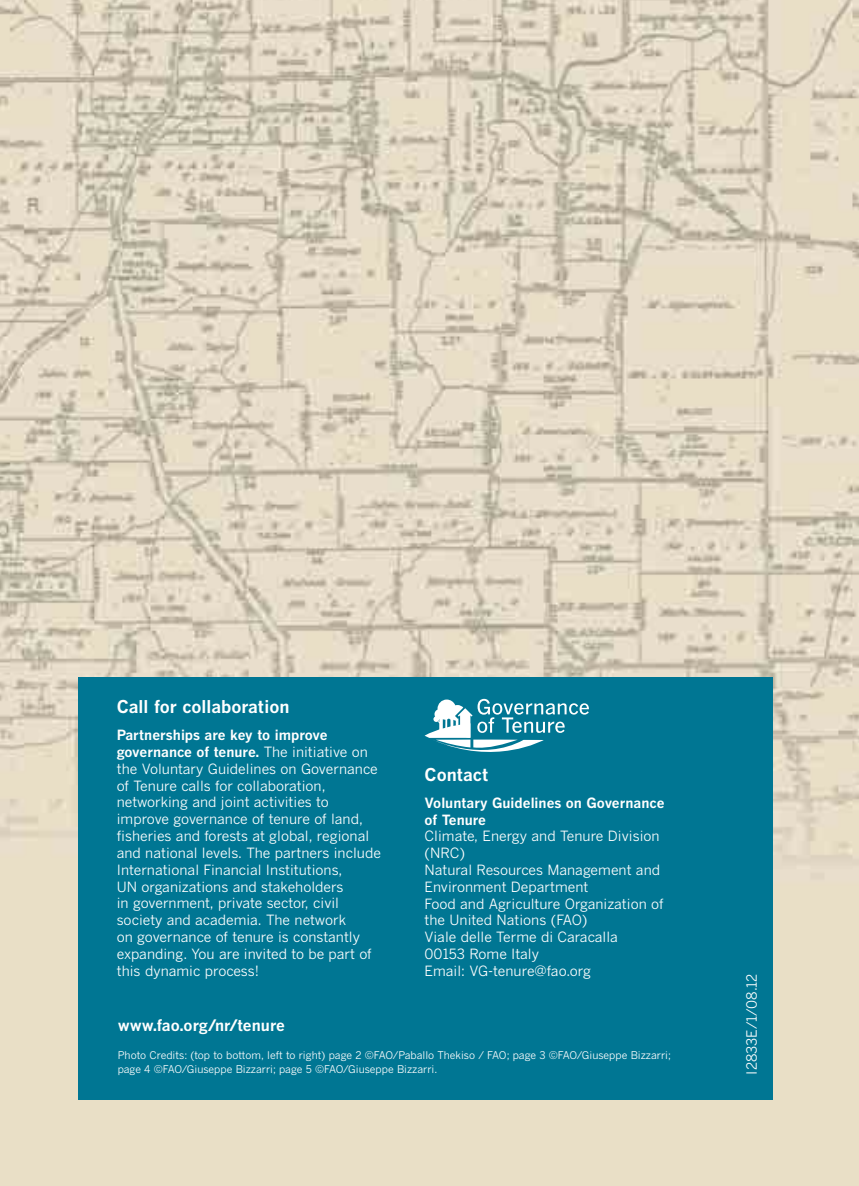
<style>
.page{position:relative;width:859px;height:1186px;background:#fff}
.page>*{position:absolute;margin:0;border:0;box-sizing:border-box;transform-origin:0 0}
.t1{font:700 17.5px "Benton Gothic";color:#fff}
.t2{font:700 15.75px "Benton Gothic";color:#fff}
.t3{font:14px/16.8px "Benton Gothic";color:#fff}
.t4{font:700 14px/16.8px "Benton Gothic";color:#fff}
.t5{font:10.5px/14px "Benton Gothic";color:#fff}
.s1{font-weight:700}
</style>
<div class="page">
<img style="left:0;top:0;width:858px;height:1185px">
<div style="left:78px;top:677px;width:694px;height:422px;background:#007693"></div>
<svg style="left:424px;top:698px;width:164px;height:54px"></svg>
<p class="t1" style="left:117px;top:700px;width:174px">Call for collaboration</p>
<p class="t3" style="left:117px;top:727px;width:266px"><span class="s1">Partnerships are key to improve governance of tenure.</span> The initiative on the Voluntary Guidelines on Governance of Tenure calls for collaboration, networking and joint activities to improve governance of tenure of land, fisheries and forests at global, regional and national levels. The partners include International Financial Institutions,<br>UN organizations and stakeholders<br>in government, private sector, civil society and academia. The network<br>on governance of tenure is constantly expanding. You are invited to be part of this dynamic process!</p>
<p class="t1" style="left:424px;top:768px;width:65px">Contact</p>
<p class="t4" style="left:424px;top:795px;width:241px">Voluntary Guidelines on Governance of Tenure</p>
<p class="t3" style="left:424px;top:829px;width:240px">Climate, Energy and Tenure Division (NRC)<br>Natural Resources Management and<br>Environment Department<br>Food and Agriculture Organization of the United Nations (FAO)<br>Viale delle Terme di Caracalla<br>00153 Rome Italy<br>Email: VG-tenure@fao.org</p>
<p class="t2" style="left:118px;top:1019px;width:169px">www.fao.org/nr/tenure</p>
<p class="t5" style="left:118px;top:1048px;width:554px">Photo Credits: (top to bottom, left to right) page 2 ©FAO/Paballo Thekiso / FAO; page 3 ©FAO/Giuseppe Bizzarri; page 4 ©FAO/Giuseppe Bizzarri; page 5 ©FAO/Giuseppe Bizzarri.</p>
<p class="t3" style="left:744px;top:1074px;width:102px;rotate:-90deg">I2833E/1/08.12</p>
</div>
